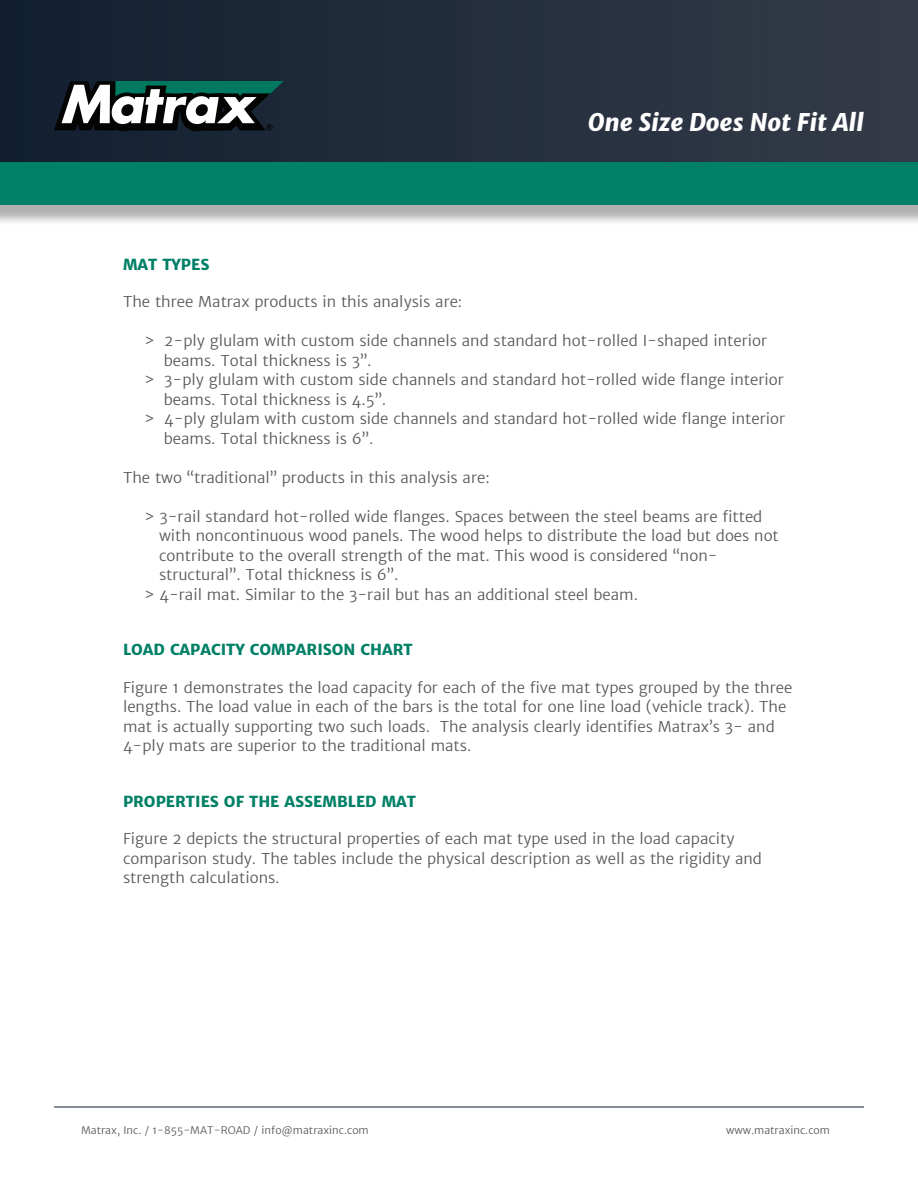
<style>
.page{position:relative;width:918px;height:1188px;background:#fff}
.page>*{position:absolute;margin:0;border:0;box-sizing:border-box;transform-origin:0 0}
.t1{font:italic 24px "Merriweather Sans Extra Bld";color:#fff}
.Body_Copy{font:300 15px/19.5px "Merriweather Sans";color:#57585a}
.Body_Copy-2{font:800 15px "Merriweather Sans";color:#008066}
.t2{font:300 10.5px "Merriweather Sans";color:#57585a}
</style>
<div class="page">
<div style="left:0;top:0;width:918px;height:162px;background:linear-gradient(to right,#101f31,#353b48)"></div>
<div style="left:0;top:167px;width:918px;height:60px;background:#231f20;opacity:.35"></div>
<div style="left:0;top:162px;width:918px;height:43px;background:#008066"></div>
<svg style="left:54px;top:81px;width:230px;height:50px"></svg>
<hr style="left:54px;top:1107px;width:810px;height:1px;background:#101e30">
<h1 class="t1" style="left:588px;top:107px;width:277px">One Size Does Not Fit All</h1>
<p class="Body_Copy-2" style="left:123px;top:255px;width:88px">MAT TYPES</p>
<p class="Body_Copy" style="left:123px;top:292px;width:341px">The three Matrax products in this analysis are:</p>
<p class="Body_Copy" style="left:145px;top:331px;width:624px">&gt; 2-ply glulam with custom side channels and standard hot-rolled I-shaped interior</p>
<p class="Body_Copy" style="left:164px;top:351px;width:209px">beams. Total thickness is 3”.</p>
<p class="Body_Copy" style="left:145px;top:370px;width:641px">&gt; 3-ply glulam with custom side channels and standard hot-rolled wide flange interior</p>
<p class="Body_Copy" style="left:164px;top:390px;width:224px">beams. Total thickness is 4.5”.</p>
<p class="Body_Copy" style="left:145px;top:409px;width:642px">&gt; 4-ply glulam with custom side channels and standard hot-rolled wide flange interior</p>
<p class="Body_Copy" style="left:164px;top:429px;width:211px">beams. Total thickness is 6”.</p>
<p class="Body_Copy" style="left:123px;top:468px;width:368px">The two “traditional” products in this analysis are:</p>
<p class="Body_Copy" style="left:145px;top:507px;width:619px">&gt; 3-rail standard hot-rolled wide flanges. Spaces between the steel beams are fitted</p>
<p class="Body_Copy" style="left:159px;top:526px;width:621px">with noncontinuous wood panels. The wood helps to distribute the load but does not</p>
<p class="Body_Copy" style="left:159px;top:546px;width:560px">contribute to the overall strength of the mat. This wood is considered “non-</p>
<p class="Body_Copy" style="left:159px;top:565px;width:241px">structural”. Total thickness is 6”.</p>
<p class="Body_Copy" style="left:145px;top:585px;width:495px">&gt; 4-rail mat. Similar to the 3-rail but has an additional steel beam.</p>
<p class="Body_Copy-2" style="left:123px;top:640px;width:291px">LOAD CAPACITY COMPARISON CHART</p>
<p class="Body_Copy" style="left:123px;top:678px;width:671px">Figure 1 demonstrates the load capacity for each of the five mat types grouped by the three lengths. The load value in each of the bars is the total for one line load (vehicle track). The mat is actually supporting two such loads. The analysis clearly identifies Matrax’s 3- and 4-ply mats are superior to the traditional mats.</p>
<p class="Body_Copy-2" style="left:123px;top:792px;width:295px">PROPERTIES OF THE ASSEMBLED MAT</p>
<p class="Body_Copy" style="left:123px;top:829px;width:640px">Figure 2 depicts the structural properties of each mat type used in the load capacity comparison study. The tables include the physical description as well as the rigidity and strength calculations.</p>
<p class="t2" style="left:81px;top:1124px;width:289px">Matrax, Inc. / 1-855-MAT-ROAD / info@matraxinc.com</p>
<p class="t2" style="left:726px;top:1124px;width:105px">www.matraxinc.com</p>
</div>
